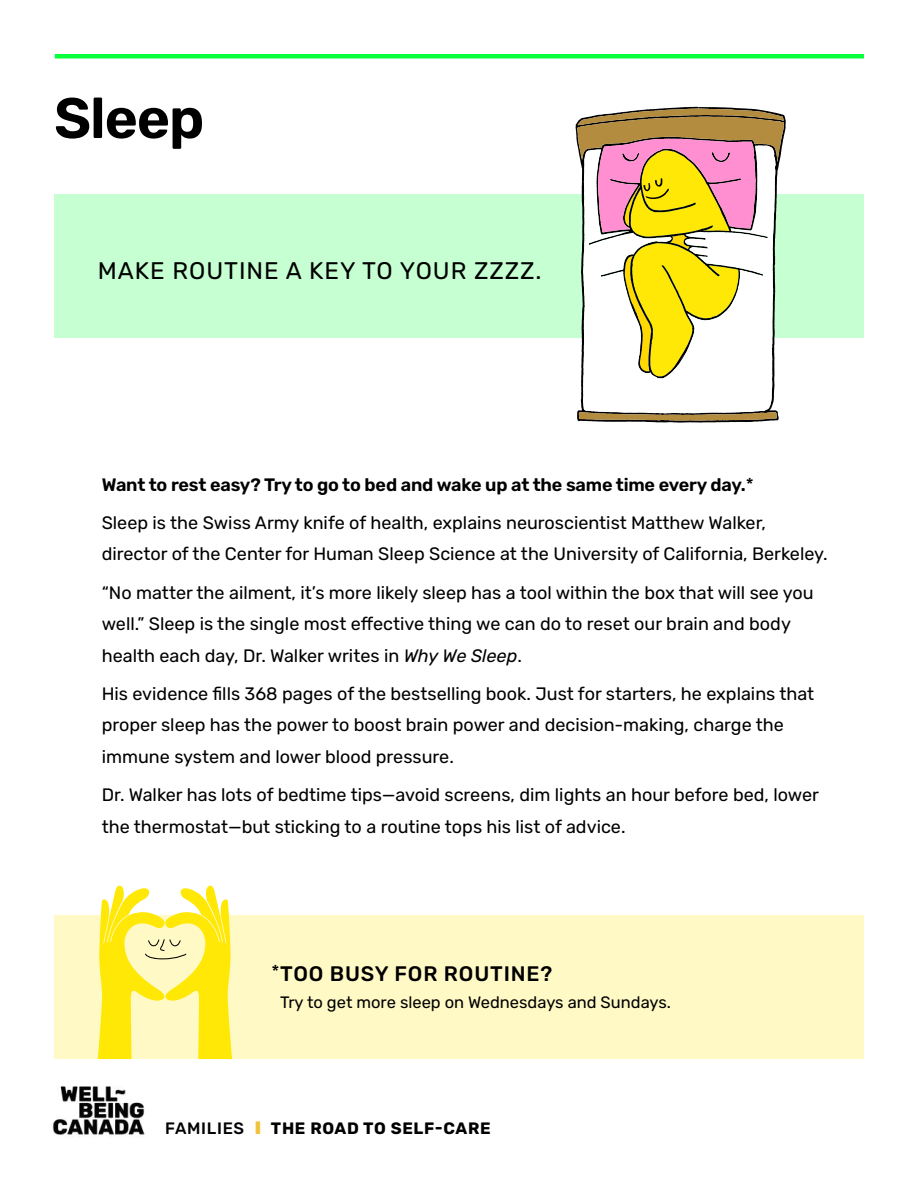
<style>
.page{position:relative;width:918px;height:1188px;background:#fff}
.page>*{position:absolute;margin:0;border:0;box-sizing:border-box;transform-origin:0 0}
.t1{font:600 57px "Rubik";letter-spacing:-.02em;color:#000}
.t2{font:24px "Rubik";letter-spacing:.04em;color:#000}
.t3{font:500 21px "Rubik";letter-spacing:.04em;color:#000}
.t4{font:18px/31.5px "Rubik";color:#000}
.t5{font:16.5px "Rubik";color:#000}
.t6{font:700 16.5px "Rubik";letter-spacing:.04em;color:#000}
.s1{font-weight:600}
.s2{font-style:italic}
.s3{font-weight:400;font-size:18px}
.s4{font-weight:500}
.s5{font-size:18px;color:#f2c23b}
</style>
<div class="page">
<div style="left:55px;top:194px;width:809px;height:144px;background:#c6ffd2"></div>
<hr style="left:55px;top:54px;width:809px;height:4px;background:#08ff3c">
<div style="left:55px;top:915px;width:809px;height:144px;background:#fff9c6"></div>
<svg style="left:98px;top:886px;width:134px;height:173px"></svg>
<img style="left:52px;top:1086px;width:93px;height:52px">
<svg style="left:576px;top:107px;width:210px;height:316px"></svg>
<svg style="left:583px;top:376px;width:193px;height:36px"></svg>
<svg style="left:579px;top:412px;width:198px;height:9px;background:#907745"></svg>
<svg style="left:577px;top:108px;width:207px;height:268px"></svg>
<h1 class="t1" style="left:54px;top:85px;width:152px">Sleep</h1>
<h2 class="t2" style="left:98px;top:257px;width:445px">MAKE ROUTINE A KEY TO YOUR ZZZZ.</h2>
<p class="t4" style="left:102px;top:466px;width:666px;line-height:38.2px"><span class="s1">Want to rest easy? Try to go to bed and wake up at the same time every day.</span>*<br>Sleep is the Swiss Army knife of health, explains neuroscientist Matthew Walker,</p>
<p class="t4" style="left:102px;top:535px;width:727px;line-height:38.2px">director of the Center for Human Sleep Science at the University of California, Berkeley. “No matter the ailment, it’s more likely sleep has a tool within the box that will see you</p>
<p class="t4" style="left:102px;top:609px;width:691px">well.” Sleep is the single most effective thing we can do to reset our brain and body health each day, Dr. Walker writes in <span class="s2">Why We Sleep</span>.</p>
<p class="t4" style="left:102px;top:678px;width:714px">His evidence fills 368 pages of the bestselling book. Just for starters, he explains that proper sleep has the power to boost brain power and decision-making, charge the immune system and lower blood pressure.</p>
<p class="t4" style="left:102px;top:780px;width:719px">Dr. Walker has lots of bedtime tips—avoid screens, dim lights an hour before bed, lower the thermostat—but sticking to a routine tops his list of advice.</p>
<p class="t3" style="left:271px;top:962px;width:282px"><span class="s3">*</span>TOO BUSY FOR ROUTINE?</p>
<p class="t5" style="left:280px;top:993px;width:392px">Try to get more sleep on Wednesdays and Sundays.</p>
<p class="t6" style="left:165px;top:1119px;width:327px"><span class="s4">FAMILIES</span> <span class="s5">I</span> THE ROAD TO SELF-CARE</p>
</div>
